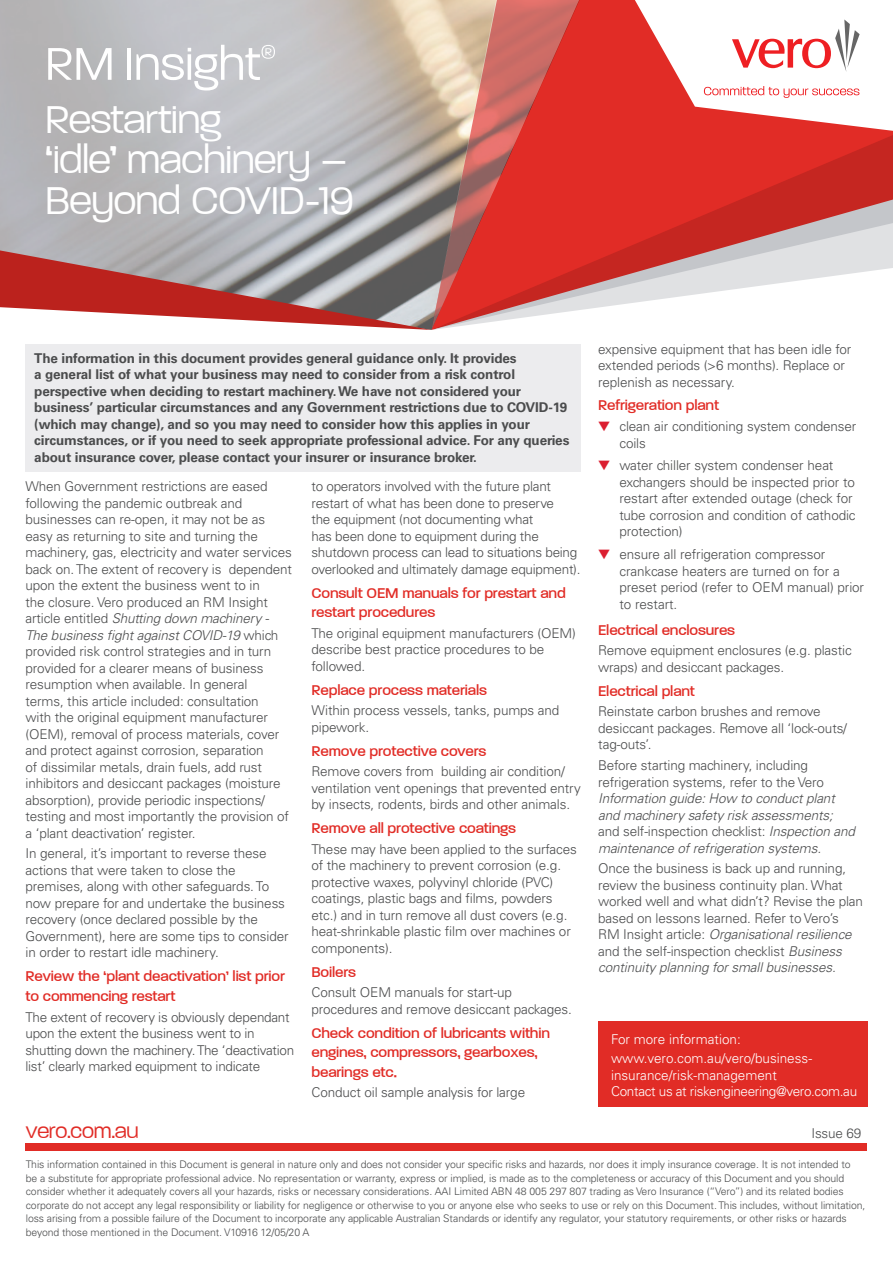
<style>
.page{position:relative;width:893px;height:1263px;background:#fff}
.page>*{position:absolute;margin:0;border:0;box-sizing:border-box;transform-origin:0 0}
.t1{font:300 53.85px "V Paralucent";color:#fff;scale:.96 1}
.t2{font:300 45.15px/40.5px "V Paralucent";letter-spacing:-.015em;color:#fff}
.t3{font:300 24px "V Paralucent";letter-spacing:-.01em;color:#e12c26}
.t4{font:500 16.5px/19.5px "V Paralucent";letter-spacing:-.01em;color:#e12c26}
.t5{font:300 13.5px/16.5px "Univers LT Std";letter-spacing:-.01em;color:#4b4c4d}
.t6{font:700 13.5px/16.5px "Univers LT Std";letter-spacing:-.01em;color:#4b4c4d}
.t7{font:italic 300 13.5px/16.5px "Univers LT Std";letter-spacing:-.01em;color:#4b4c4d}
.t8{font:300 13.5px/16.5px "Univers LT Std";letter-spacing:-.025em;color:#fff}
.t9{font:300 13.5px/18.6px "Univers LT Std";color:#fff}
.t10{font:300 10.5px/13.5px "Univers LT Std";letter-spacing:-.01em;color:#4b4c4d}
.s1{font-style:italic}
.s2{color:#db1e30}
.s3{font-style:normal}
</style>
<div class="page">
<div style="left:598px;top:1021px;width:269px;height:86px;background:#e12c26"></div>
<div style="left:26px;top:344px;width:555px;height:128px;background:#ececee"></div>
<img style="left:0;top:0;width:431px;height:250px">
<div style="left:598px;top:0;width:37px;height:126px;background:#e12c26"></div>
<svg style="left:0;top:250px;width:431px;height:80px;background:#b27c7c"></svg>
<svg style="left:598px;top:126px;width:295px;height:182px;background:#da6f6c"></svg>
<svg style="left:635px;top:0;width:258px;height:131px"></svg>
<svg style="left:431px;top:0;width:167px;height:330px;background:#d4645c"></svg>
<svg style="left:262px;top:45px;width:13px;height:14px"></svg>
<div style="left:25px;top:1143px;width:842px;height:7px;background:#e12c26"></div>
<h1 class="t1" style="left:45px;top:35px;width:226px">RM Insight</h1>
<h2 class="t2" style="left:45px;top:99px;width:310px">Restarting<br>‘idle’ machinery –<br>Beyond COVID-19</h2>
<p class="t6" style="left:34px;top:350px;width:537px">The information in this document provides general guidance only. It provides<br>a general list of what your business may need to consider from a risk control perspective when deciding to restart machinery. We have not considered your business’ particular circumstances and any Government restrictions due to COVID-19 (which may change), and so you may need to consider how this applies in your circumstances, or if you need to seek appropriate professional advice. For any queries about insurance cover, please contact your insurer or insurance broker.</p>
<p class="t5" style="left:26px;top:478px;width:268px">When Government restrictions are eased following the pandemic outbreak and businesses can re-open, it may not be as easy as returning to site and turning the machinery, gas, electricity and water services back on. The extent of recovery is dependent upon the extent the business went to in<br>the closure. Vero produced an RM Insight article entitled <span class="s1">Shutting down machinery - The business fight against COVID-19</span> which provided risk control strategies and in turn provided for a clearer means of business resumption when available. In general<br>terms, this article included: consultation<br>with the original equipment manufacturer (OEM), removal of process materials, cover and protect against corrosion, separation<br>of dissimilar metals, drain fuels, add rust inhibitors and desiccant packages (moisture absorption), provide periodic inspections/ testing and most importantly the provision of a ‘plant deactivation’ register.</p>
<p class="t5" style="left:26px;top:845px;width:265px">In general, it’s important to reverse these actions that were taken to close the premises, along with other safeguards. To now prepare for and undertake the business recovery (once declared possible by the Government), here are some tips to consider in order to restart idle machinery.</p>
<p class="t4" style="left:26px;top:967px;width:261px">Review the ‘plant deactivation’ list prior to commencing restart</p>
<p class="t5" style="left:26px;top:1008px;width:270px">The extent of recovery is obviously dependant upon the extent the business went to in shutting down the machinery. The ‘deactivation list’ clearly marked equipment to indicate</p>
<p class="t5" style="left:311px;top:478px;width:270px">to operators involved with the future plant restart of what has been done to preserve<br>the equipment (not documenting what<br>has been done to equipment during the shutdown process can lead to situations being overlooked and ultimately damage equipment).</p>
<p class="t4" style="left:311px;top:583px;width:256px">Consult OEM manuals for prestart and restart procedures</p>
<p class="t5" style="left:311px;top:625px;width:266px">The original equipment manufacturers (OEM) describe best practice procedures to be followed.</p>
<p class="t4" style="left:311px;top:680px;width:177px">Replace process materials</p>
<p class="t5" style="left:311px;top:702px;width:249px">Within process vessels, tanks, pumps and pipework.</p>
<p class="t4" style="left:311px;top:741px;width:176px">Remove protective covers</p>
<p class="t5" style="left:311px;top:763px;width:271px">Remove covers from building air condition/ ventilation vent openings that prevented entry by insects, rodents, birds and other animals.</p>
<p class="t4" style="left:311px;top:818px;width:206px">Remove all protective coatings</p>
<p class="t5" style="left:311px;top:841px;width:267px">These may have been applied to the surfaces of the machinery to prevent corrosion (e.g. protective waxes, polyvinyl chloride (PVC) coatings, plastic bags and films, powders etc.) and in turn remove all dust covers (e.g. heat-shrinkable plastic film over machines or components).</p>
<p class="t4" style="left:311px;top:962px;width:46px">Boilers</p>
<p class="t5" style="left:311px;top:984px;width:262px">Consult OEM manuals for start-up procedures and remove desiccant packages.</p>
<p class="t4" style="left:311px;top:1023px;width:240px">Check condition of lubricants within engines, compressors, gearboxes, bearings etc.</p>
<p class="t5" style="left:311px;top:1084px;width:215px">Conduct oil sample analysis for large</p>
<p class="t5" style="left:598px;top:340px;width:255px">expensive equipment that has been idle for extended periods (&gt;6 months). Replace or replenish as necessary.</p>
<p class="t4" style="left:598px;top:396px;width:123px">Refrigeration plant</p>
<p class="t5" style="left:619px;top:418px;width:238px;text-indent:-21px"><span class="s2">▼</span> clean air conditioning system condenser coils</p>
<p class="t5" style="left:619px;top:457px;width:238px;text-indent:-21px"><span class="s2">▼</span> water chiller system condenser heat exchangers should be inspected prior to restart after extended outage (check for tube corrosion and condition of cathodic protection)</p>
<p class="t5" style="left:619px;top:546px;width:246px;text-indent:-21px"><span class="s2">▼</span> ensure all refrigeration compressor crankcase heaters are turned on for a preset period (refer to OEM manual) prior to restart.</p>
<p class="t4" style="left:598px;top:620px;width:139px">Electrical enclosures</p>
<p class="t5" style="left:598px;top:642px;width:255px">Remove equipment enclosures (e.g. plastic wraps) and desiccant packages.</p>
<p class="t4" style="left:598px;top:681px;width:98px">Electrical plant</p>
<p class="t5" style="left:598px;top:703px;width:250px">Reinstate carbon brushes and remove desiccant packages. Remove all ‘lock-outs/ tag-outs’.</p>
<p class="t5" style="left:598px;top:757px;width:227px">Before starting machinery, including refrigeration systems, refer to the Vero</p>
<p class="t7" style="left:598px;top:790px;width:258px">Information guide: How to conduct plant and machinery safety risk assessments; <span class="s3">and self-inspection checklist:</span> Inspection and maintenance of refrigeration systems.</p>
<p class="t5" style="left:598px;top:860px;width:266px">Once the business is back up and running, review the business continuity plan. What worked well and what didn’t? Revise the plan based on lessons learned. Refer to Vero’s RM Insight article: <span class="s1">Organisational resilience </span>and the self-inspection checklist <span class="s1">Business continuity planning for small businesses.</span></p>
<p class="t9" style="left:611px;top:1030px;width:203px">For more information: www.vero.com.au/vero/business-</p>
<p class="t8" style="left:611px;top:1066px;width:248px">insurance/risk-management<br>Contact us at riskengineering@vero.com.au</p>
<h3 class="t3" style="left:26px;top:1118px;width:115px">vero.com.au</h3>
<p class="t10" style="left:26px;top:1157px;width:841px">This information contained in this Document is general in nature only and does not consider your specific risks and hazards, nor does it imply insurance coverage. It is not intended to<br>be a substitute for appropriate professional advice. No representation or warranty, express or implied, is made as to the completeness or accuracy of this Document and you should consider whether it adequately covers all your hazards, risks or necessary considerations. AAI Limited ABN 48 005 297 807 trading as Vero Insurance (“Vero”) and its related bodies corporate do not accept any legal responsibility or liability for negligence or otherwise to you or anyone else who seeks to use or rely on this Document. This includes, without limitation, loss arising from a possible failure of the Document to incorporate any applicable Australian Standards or identify any regulator, your statutory requirements, or other risks or hazards beyond those mentioned in the Document. V10916 12/05/20 A</p>
<p class="t5" style="left:811px;top:1125px;width:52px">Issue 69</p>
</div>
